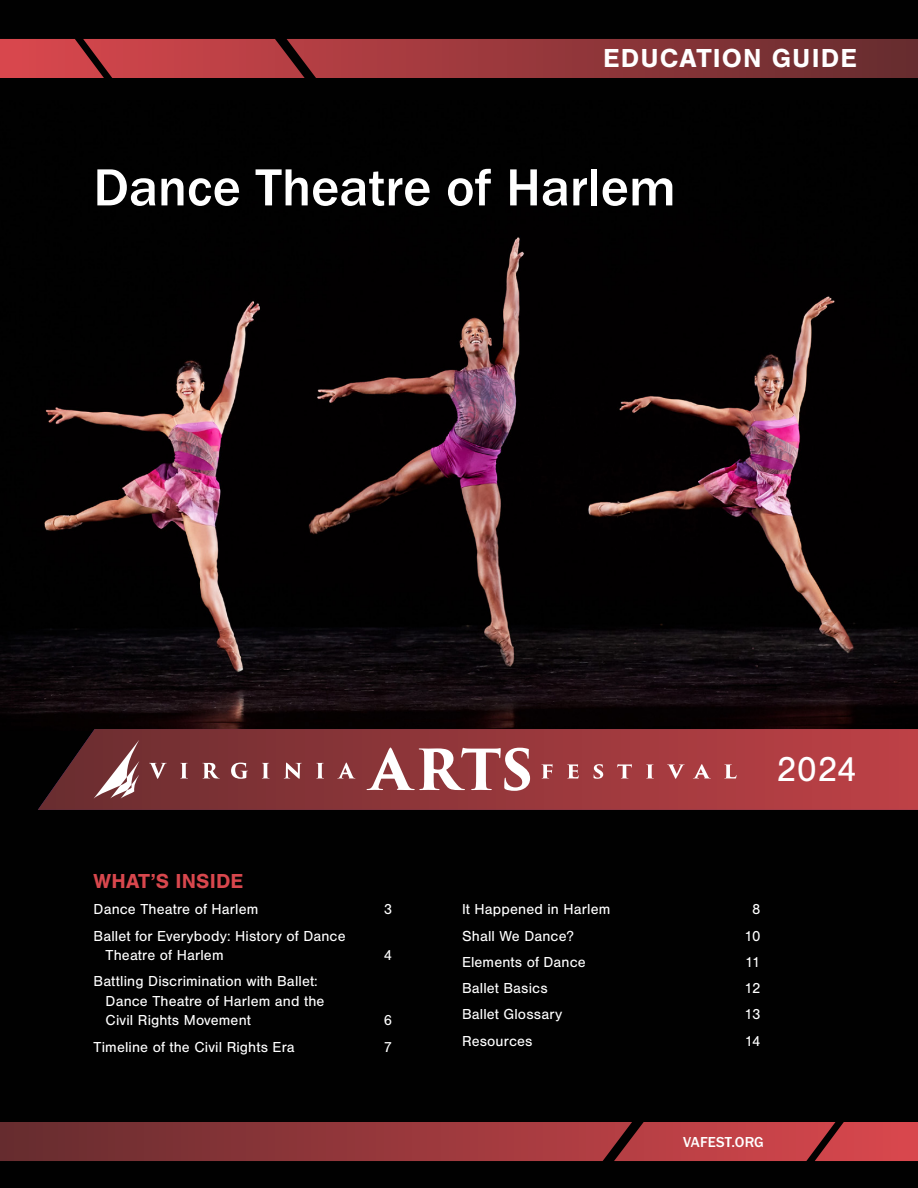
<style>
.page{position:relative;width:918px;height:1188px;background:#010101}
.page>*{position:absolute;margin:0;border:0;box-sizing:border-box;transform-origin:0 0}
.t1{font:500 54px "Franklin Gothic URW";color:#fff}
.t2{font:36px "Nimbus San";color:#fff}
.t3{font:700 27px "Nimbus San";letter-spacing:.04em;color:#fff}
.t4{font:700 21px "Nimbus San";letter-spacing:.005em;color:#d8474d}
.t5{font:15px/19.5px "Nimbus San";letter-spacing:.01em;color:#fff}
.t6{font:500 15px "Franklin Gothic URW";letter-spacing:.005em;color:#fff}
</style>
<div class="page">
<img style="left:0;top:237px;width:918px;height:492px">
<svg style="left:38px;top:729px;width:880px;height:81px;background:#913539"></svg>
<svg style="left:149px;top:748px;width:588px;height:43px;background:#a15558"></svg>
<svg style="left:94px;top:740px;width:45px;height:59px;background:#976769"></svg>
<svg style="left:0;top:1122px;width:918px;height:39px;background:#9b383c"></svg>
<svg style="left:0;top:39px;width:918px;height:39px;background:#9c383c"></svg>
<p class="t3" style="left:603px;top:43px;width:255px">EDUCATION GUIDE</p>
<p class="t1" style="left:94px;top:154px;width:584px">Dance Theatre of Harlem</p>
<p class="t4" style="left:94px;top:869px;width:151px">WHAT’S INSIDE</p>
<p class="t5" style="left:94px;top:900px;width:166px">Dance Theatre of Harlem</p>
<p class="t5" style="left:384px;top:900px;width:10px">3</p>
<p class="t5" style="left:106px;top:926px;width:242px;text-indent:-12px">Ballet for Everybody: History of Dance<br>Theatre of Harlem</p>
<p class="t5" style="left:384px;top:946px;width:10px">4</p>
<p class="t5" style="left:106px;top:972px;width:220px;text-indent:-12px">Battling Discrimination with Ballet:<br>Dance Theatre of Harlem and the<br>Civil Rights Movement</p>
<p class="t5" style="left:384px;top:1011px;width:10px">6</p>
<p class="t5" style="left:94px;top:1037px;width:203px">Timeline of the Civil Rights Era</p>
<p class="t5" style="left:384px;top:1037px;width:10px">7</p>
<p class="t2" style="left:776px;top:750px;width:82px">2024</p>
<p class="t5" style="left:462px;top:900px;width:150px">It Happened in Harlem</p>
<p class="t5" style="left:752px;top:900px;width:10px">8</p>
<p class="t5" style="left:462px;top:926px;width:113px">Shall We Dance?</p>
<p class="t5" style="left:744px;top:926px;width:18px">10</p>
<p class="t5" style="left:462px;top:952px;width:125px">Elements of Dance</p>
<p class="t5" style="left:745px;top:952px;width:17px">11</p>
<p class="t5" style="left:462px;top:979px;width:87px">Ballet Basics</p>
<p class="t5" style="left:745px;top:979px;width:17px">12</p>
<p class="t5" style="left:462px;top:1005px;width:102px">Ballet Glossary</p>
<p class="t5" style="left:745px;top:1005px;width:17px">13</p>
<p class="t5" style="left:462px;top:1031px;width:72px">Resources</p>
<p class="t5" style="left:745px;top:1031px;width:17px">14</p>
<p class="t6" style="left:683px;top:1132px;width:82px">VAFEST.ORG</p>
</div>
